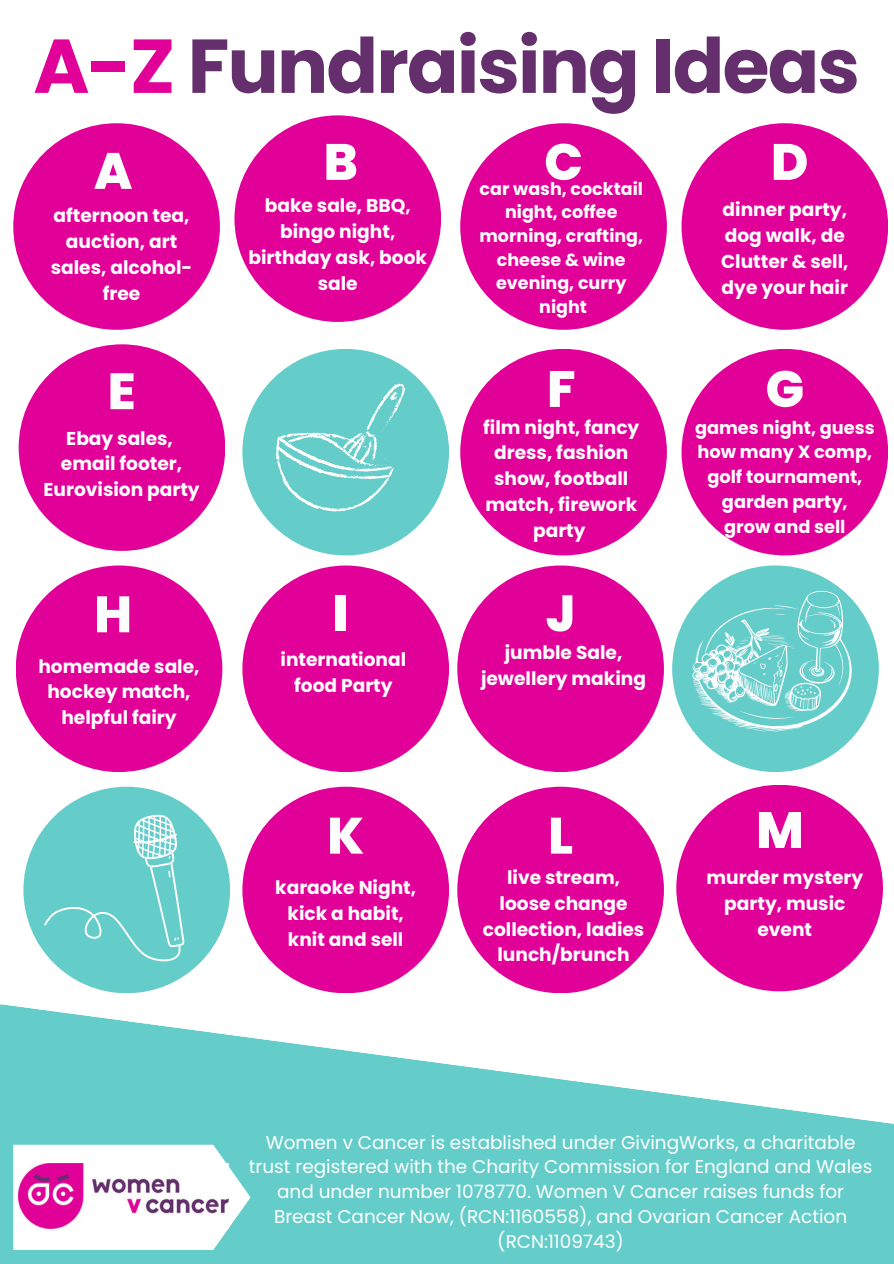
<style>
.page{position:relative;width:894px;height:1264px;background:#fff}
.page>*{position:absolute;margin:0;border:0;box-sizing:border-box;transform-origin:0 0}
.t1{font:700 76.2px "Poppins";letter-spacing:-.025em;color:#642f6c}
.t2{font:800 51px "Poppins";color:#fefdfe}
.t3{font:700 18.6px/25.8px "Poppins";color:#fefdfe;text-align:center}
.t4{font:18.45px/24.8px "Poppins";color:#fff;text-align:center}
.t5{font:700 17.7px/24.8px "Poppins";color:#fefdfe;text-align:center}
.t6{font:700 17.55px/23.7px "Poppins";color:#fefdfe;text-align:center}
.s1{color:#e10098}
</style>
<div class="page">
<svg style="left:0;top:1004px;width:893px;height:259px;fill:#64ccc9"></svg>
<svg style="left:13px;top:1144px;width:237px;height:105px"></svg>
<img style="left:19px;top:1163px;width:209px;height:65px">
<div style="left:13px;top:123px;width:207px;height:207px;background:#e10098;border-radius:50%"></div>
<div style="left:234px;top:115px;width:207px;height:207px;background:#e10098;border-radius:50%"></div>
<div style="left:460px;top:123px;width:206px;height:207px;background:#e10098;border-radius:50%"></div>
<div style="left:681px;top:123px;width:206px;height:207px;background:#e10098;border-radius:50%"></div>
<div style="left:19px;top:344px;width:206px;height:207px;background:#e10098;border-radius:50%"></div>
<div style="left:23px;top:786px;width:207px;height:207px;background:#64ccc9;border-radius:50%"></div>
<div style="left:242px;top:349px;width:207px;height:206px;background:#64ccc9;border-radius:50%"></div>
<div style="left:242px;top:565px;width:207px;height:207px;background:#e10098;border-radius:50%"></div>
<div style="left:242px;top:786px;width:207px;height:207px;background:#e10098;border-radius:50%"></div>
<div style="left:460px;top:349px;width:206px;height:206px;background:#e10098;border-radius:50%"></div>
<div style="left:681px;top:349px;width:206px;height:206px;background:#e10098;border-radius:50%"></div>
<div style="left:16px;top:565px;width:206px;height:207px;background:#e10098;border-radius:50%"></div>
<div style="left:457px;top:565px;width:206px;height:207px;background:#e10098;border-radius:50%"></div>
<div style="left:672px;top:565px;width:206px;height:207px;background:#64ccc9;border-radius:50%"></div>
<div style="left:457px;top:786px;width:206px;height:207px;background:#e10098;border-radius:50%"></div>
<div style="left:676px;top:784px;width:206px;height:207px;background:#e10098;border-radius:50%"></div>
<svg style="left:276px;top:383px;width:129px;height:128px"></svg>
<svg style="left:44px;top:814px;width:141px;height:147px"></svg>
<svg style="left:684px;top:588px;width:190px;height:155px"></svg>
<p class="t1" style="left:33px;top:13px;width:827px"><span class="s1">A-Z</span> Fundraising Ideas</p>
<h2 class="t2" style="left:94px;top:135px;width:40px">A</h2>
<p class="t3" style="left:51px;top:203px;width:143px">afternoon tea, auction, art sales, alcohol&shy;free</p>
<p class="t2" style="left:544px;top:126px;width:40px">C</p>
<h2 class="t2" style="left:323px;top:126px;width:36px">B</h2>
<p class="t3" style="left:248px;top:193px;width:180px">bake sale, BBQ, bingo night, birthday ask, book sale</p>
<p class="t2" style="left:770px;top:126px;width:39px">D</p>
<h2 class="t6" style="left:479px;top:177px;width:165px">car wash, cocktail night, coffee morning, crafting, cheese &amp; wine evening, curry night</h2>
<h2 class="t3" style="left:720px;top:197px;width:129px;text-align:left">dinner party, dog walk, de<br>Clutter &amp; sell, dye your hair</h2>
<p class="t2" style="left:108px;top:355px;width:29px">E</p>
<h2 class="t3" style="left:43px;top:425px;width:158px">Ebay sales, email footer,<br>Eurovision party</h2>
<p class="t2" style="left:94px;top:578px;width:39px">H</p>
<p class="t3" style="left:38px;top:653px;width:163px">homemade sale, hockey match, helpful fairy</p>
<h2 class="t2" style="left:333px;top:577px;width:17px">I</h2>
<p class="t3" style="left:280px;top:647px;width:127px">international food Party</p>
<p class="t2" style="left:327px;top:800px;width:39px">K</p>
<h2 class="t3" style="left:275px;top:874px;width:142px">karaoke Night, kick a habit, knit and sell</h2>
<h2 class="t2" style="left:547px;top:353px;width:30px">F</h2>
<p class="t3" style="left:483px;top:414px;width:158px">film night, fancy dress, fashion show, football match, firework party</p>
<h2 class="t2" style="left:545px;top:577px;width:31px">J</h2>
<p class="t3" style="left:481px;top:640px;width:166px">jumble Sale, jewellery making</p>
<h2 class="t2" style="left:548px;top:800px;width:27px">L</h2>
<p class="t3" style="left:482px;top:864px;width:163px">live stream, loose change collection, ladies lunch/brunch</p>
<h2 class="t2" style="left:765px;top:353px;width:40px">G</h2>
<p class="t5" style="left:694px;top:415px;width:181px">games night, guess how many X comp, golf tournament, garden party,<br>grow and sell</p>
<h2 class="t2" style="left:755px;top:794px;width:49px">M</h2>
<p class="t3" style="left:706px;top:864px;width:158px">murder mystery party, music event</p>
<h1 class="t4" style="left:249px;top:1129px;width:624px">Women v Cancer is established under GivingWorks, a charitable trust registered with the Charity Commission for England and Wales and under number 1078770. Women V Cancer raises funds for Breast Cancer Now, (RCN:1160558), and Ovarian Cancer Action (RCN:1109743)</h1>
</div>
